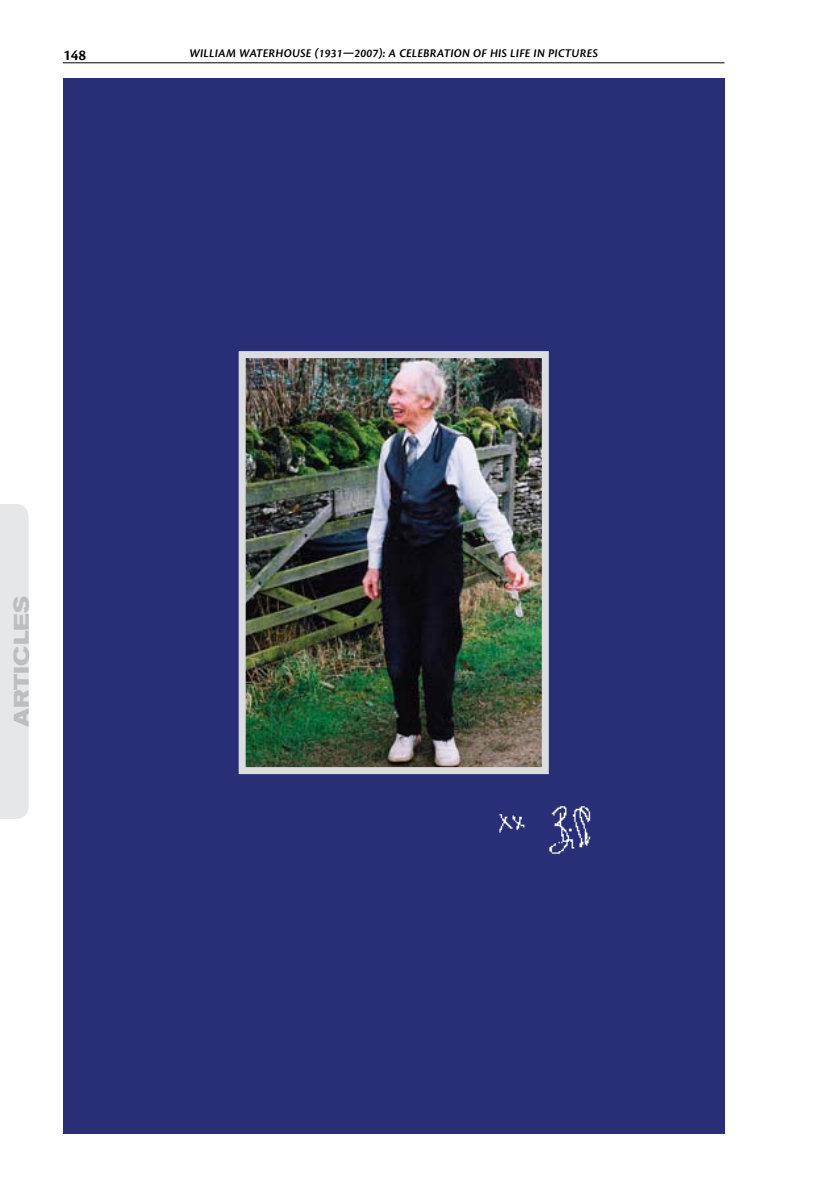
<style>
.page{position:relative;width:819px;height:1197px;background:#fff}
.page>*{position:absolute;margin:0;border:0;box-sizing:border-box;transform-origin:0 0}
.t1{font:700 expanded 21px "Akzidenz Grotesk BE";color:#bcbec0}
.t2{font:15.75px "Cronos Pro Semibold Capt";color:#000}
.t3{font:12.25px "Cronos Pro Semibold Capt It";letter-spacing:.01em;color:#000}
</style>
<div class="page">
<hr style="left:63px;top:63px;width:661px;height:1px;background:#000">
<div style="left:0;top:504px;width:29px;height:315px;background:#e6e7e8"></div>
<div style="left:63px;top:79px;width:661px;height:1055px;background:#292f77"></div>
<img style="left:247px;top:359px;width:294px;height:407px">
<div style="left:239px;top:351px;width:310px;height:423px;border:7px solid #dcddde"></div>
<img style="left:499px;top:806px;width:92px;height:48px">
<p class="t2" style="left:63px;top:46px;width:25px">148</p>
<p class="t3" style="left:189px;top:46px;width:410px">WILLIAM WATERHOUSE (1931—2007): A CELEBRATION OF HIS LIFE IN PICTURES</p>
<h1 class="t1" style="left:9px;top:727px;width:133px;rotate:-90deg">Articles</h1>
</div>
